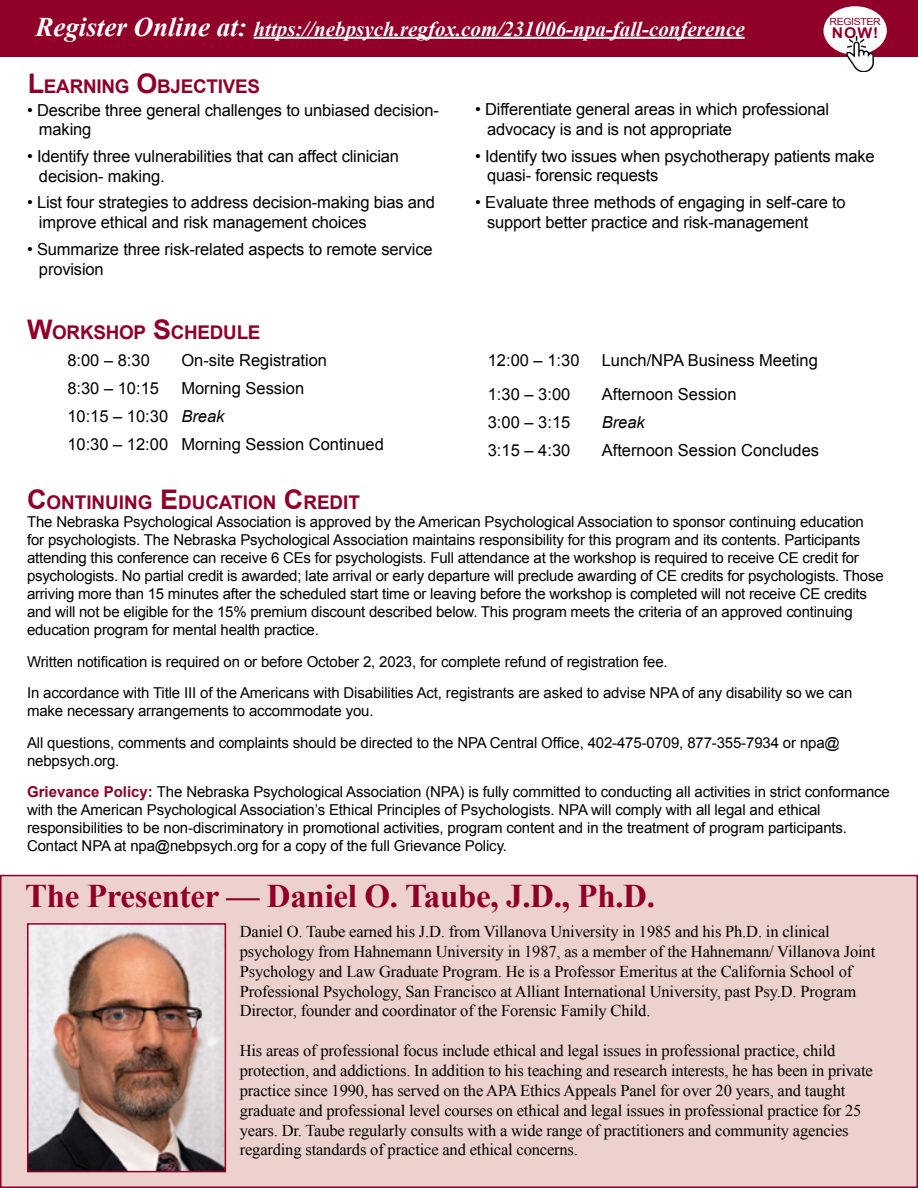
<style>
.page{position:relative;width:918px;height:1188px;background:#fff}
.page>*{position:absolute;margin:0;border:0;box-sizing:border-box;transform-origin:0 0}
.t1{font:700 33px "Times New Roman";letter-spacing:-.01em;color:#900028}
.t2{font:italic 700 21px "Times New Roman";color:#fff}
.t3{font:700 18.9px "Arial";letter-spacing:-.015em;color:#900028}
.t4{font:16.5px/19.8px "Times New Roman";letter-spacing:-.01em;color:#000}
.t5{font:16.5px/19.8px "Arial";letter-spacing:-.01em;color:#000}
.t6{font:italic 16.5px "Arial";color:#000}
.t7{font:15px/18px "Arial";letter-spacing:-.01em;color:#000}
.t8{font:700 14.7px "Arial";color:#900028;scale:1.07 1}
.t9{font:9.75px "Arial";letter-spacing:-.03em;color:#900028;scale:1.07 1}
.s1{font-size:27px}
.s2{font-style:italic}
.s3{font-weight:700;color:#900028}
</style>
<div class="page">
<div style="left:1px;top:876px;width:916px;height:311px;background:#ecd1cd"></div>
<div style="left:0;top:875px;width:918px;height:313px;border:2px solid #900028"></div>
<img style="left:30px;top:926px;width:193px;height:243px">
<div style="left:27px;top:923px;width:199px;height:249px;border:2px solid #900028"></div>
<div style="left:0;top:0;width:918px;height:56px;background:#900028"></div>
<hr style="left:254px;top:37px;width:491px;height:2px;background:#fff">
<div style="left:823px;top:6px;width:64px;height:49px;background:#fff;border-radius:50%"></div>
<img style="left:846px;top:36px;width:28px;height:36px">
<h2 class="t2" style="left:35px;top:14px;width:711px"><span class="s1">Register Online at:</span> https://nebpsych.regfox.com/231006-npa-fall-conference</h2>
<p class="t9" style="left:829px;top:16px;width:50px">REGISTER</p>
<p class="t8" style="left:832px;top:23px;width:45px">NOW!</p>
<p class="t3" style="left:28px;top:74px;width:234px"><span class="s1">L</span>EARNING <span class="s1">O</span>BJECTIVES</p>
<p class="t5" style="left:39px;top:100px;width:401px;text-indent:-12px">• Describe three general challenges to unbiased decision&shy;making</p>
<p class="t5" style="left:39px;top:147px;width:362px;text-indent:-12px">• Identify three vulnerabilities that can affect clinician decision- making.</p>
<p class="t5" style="left:39px;top:193px;width:398px;text-indent:-12px">• List four strategies to address decision-making bias and improve ethical and risk management choices</p>
<p class="t5" style="left:39px;top:239px;width:395px;text-indent:-12px">• Summarize three risk-related aspects to remote service provision</p>
<p class="t3" style="left:27px;top:320px;width:235px"><span class="s1">W</span>ORKSHOP <span class="s1">S</span>CHEDULE</p>
<p class="t5" style="left:67px;top:351px;width:84px">8:00 – 8:30</p>
<p class="t5" style="left:181px;top:351px;width:147px">On-site Registration</p>
<p class="t5" style="left:67px;top:379px;width:93px">8:30 – 10:15</p>
<p class="t5" style="left:67px;top:375px;width:318px;line-height:27.9px;text-indent:114px">Morning Session<br>10:15 – 10:30 <span class="s2">Break<br></span>10:30 – 12:00 Morning Session Continued</p>
<p class="t5" style="left:487px;top:100px;width:343px;text-indent:-12px">• Differentiate general areas in which professional advocacy is and is not appropriate</p>
<p class="t5" style="left:487px;top:146px;width:389px;text-indent:-12px">• Identify two issues when psychotherapy patients make quasi- forensic requests</p>
<p class="t5" style="left:487px;top:193px;width:360px;text-indent:-12px">• Evaluate three methods of engaging in self-care to support better practice and risk-management</p>
<p class="t5" style="left:488px;top:351px;width:93px">12:00 – 1:30</p>
<p class="t5" style="left:602px;top:351px;width:218px">Lunch/NPA Business Meeting</p>
<p class="t5" style="left:488px;top:385px;width:84px">1:30 – 3:00</p>
<p class="t5" style="left:602px;top:385px;width:136px">Afternoon Session</p>
<p class="t5" style="left:488px;top:413px;width:84px">3:00 – 3:15</p>
<p class="t6" style="left:602px;top:412px;width:45px">Break</p>
<p class="t5" style="left:488px;top:441px;width:84px">3:15 – 4:30</p>
<p class="t5" style="left:602px;top:441px;width:219px">Afternoon Session Concludes</p>
<p class="t3" style="left:27px;top:490px;width:335px"><span class="s1">C</span>ONTINUING <span class="s1">E</span>DUCATION <span class="s1">C</span>REDIT</p>
<p class="t7" style="left:27px;top:513px;width:858px">The Nebraska Psychological Association is approved by the American Psychological Association to sponsor continuing education for psychologists. The Nebraska Psychological Association maintains responsibility for this program and its contents. Participants attending this conference can receive 6 CEs for psychologists. Full attendance at the workshop is required to receive CE credit for psychologists. No partial credit is awarded; late arrival or early departure will preclude awarding of CE credits for psychologists. Those arriving more than 15 minutes after the scheduled start time or leaving before the workshop is completed will not receive CE credits and will not be eligible for the 15% premium discount described below. This program meets the criteria of an approved continuing education program for mental health practice.</p>
<p class="t7" style="left:27px;top:646px;width:827px;line-height:31.5px">Written notification is required on or before October 2, 2023, for complete refund of registration fee.<br>In accordance with Title III of the Americans with Disabilities Act, registrants are asked to advise NPA of any disability so we can</p>
<p class="t7" style="left:27px;top:696px;width:814px;line-height:31.5px">make necessary arrangements to accommodate you.<br>All questions, comments and complaints should be directed to the NPA Central Office, 402-475-0709, 877-355-7934 or npa@</p>
<p class="t7" style="left:27px;top:745px;width:864px;line-height:31.5px">nebpsych.org.<br><span class="s3">Grievance Policy:</span> The Nebraska Psychological Association (NPA) is fully committed to conducting all activities in strict conformance</p>
<p class="t7" style="left:27px;top:801px;width:822px">with the American Psychological Association’s Ethical Principles of Psychologists. NPA will comply with all legal and ethical responsibilities to be non-discriminatory in promotional activities, program content and in the treatment of program participants.<br>Contact NPA at npa@nebpsych.org for a copy of the full Grievance Policy.</p>
<h1 class="t1" style="left:25px;top:874px;width:631px">The Presenter — Daniel O. Taube, J.D., Ph.D.</h1>
<p class="t4" style="left:240px;top:922px;width:637px">Daniel O. Taube earned his J.D. from Villanova University in 1985 and his Ph.D. in clinical psychology from Hahnemann University in 1987, as a member of the Hahnemann/ Villanova Joint Psychology and Law Graduate Program. He is a Professor Emeritus at the California School of Professional Psychology, San Francisco at Alliant International University, past Psy.D. Program Director, founder and coordinator of the Forensic Family Child.</p>
<p class="t4" style="left:240px;top:1041px;width:635px">His areas of professional focus include ethical and legal issues in professional practice, child protection, and addictions. In addition to his teaching and research interests, he has been in private practice since 1990, has served on the APA Ethics Appeals Panel for over 20 years, and taught graduate and professional level courses on ethical and legal issues in professional practice for 25 years. Dr. Taube regularly consults with a wide range of practitioners and community agencies regarding standards of practice and ethical concerns.</p>
</div>
